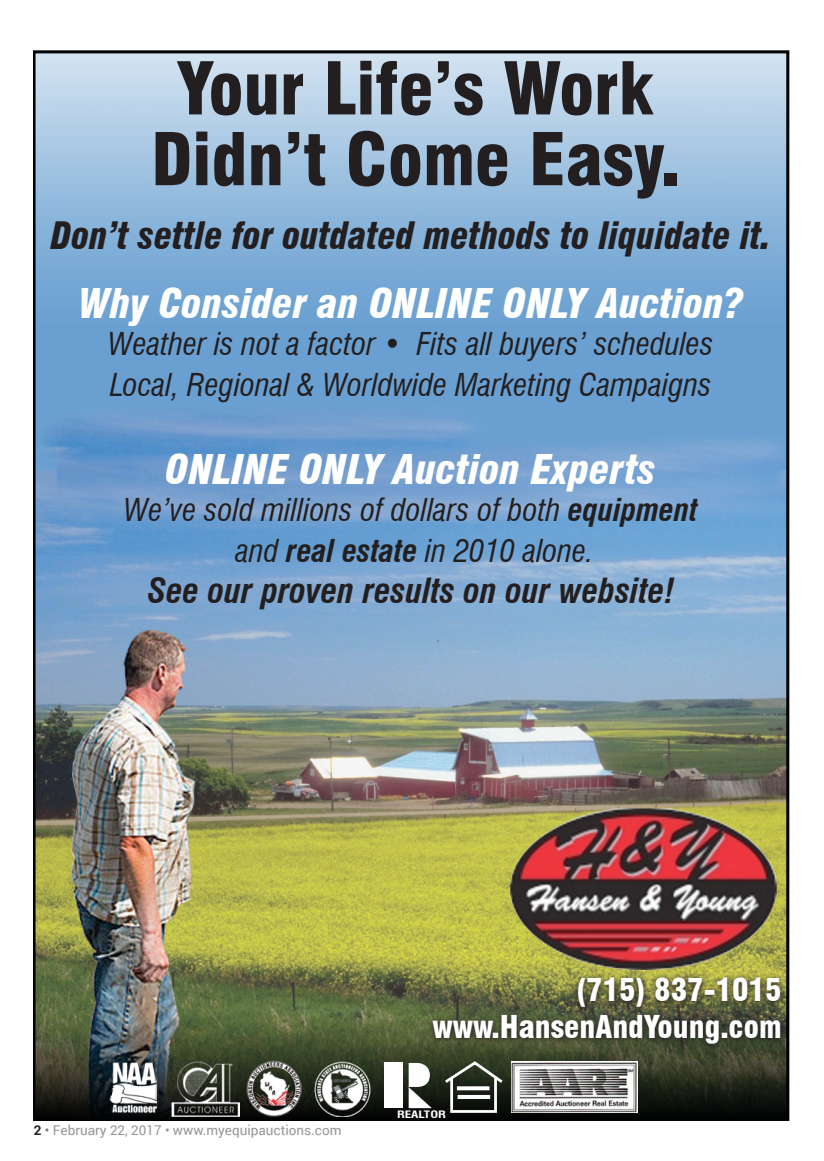
<style>
.page{position:relative;width:824px;height:1161px;background:#fff}
.page>*{position:absolute;margin:0;border:0;box-sizing:border-box;transform-origin:0 0}
.t1{font:900 condensed 70.8px/70.8px "Swiss 721 BT";color:#231f20;text-align:center}
.t2{font:italic 900 condensed 40.05px "Swiss 721 BT";color:#fff}
.t3{font:italic 900 condensed 36.9px "Swiss 721 BT";color:#231f20;scale:.96 1}
.t4{font:italic 700 condensed 33.9px "Swiss 721 BT";color:#231f20}
.t5{font:italic condensed 30.75px/40.7px "Swiss 721 BT";color:#231f20}
.t6{font:900 condensed 30.75px/36.9px "Swiss 721 BT";color:#fff;text-align:right}
.t7{font:13.5px "Roboto";color:#949698}
.t8{font:700 condensed 10.05px "Swiss 721 BT";color:#fff;scale:1.33 1}
.s1{font-weight:700}
.s2{font-weight:700;color:#231f20}
.s3{color:#747578}
</style>
<div class="page">
<img style="left:34px;top:50px;width:755px;height:1070px">
<svg style="left:34px;top:1016px;width:753px;height:103px;background:#363e2c"></svg>
<img style="left:504px;top:805px;width:282px;height:166px">
<img style="left:110px;top:1062px;width:47px;height:51px">
<img style="left:171px;top:1061px;width:68px;height:55px">
<img style="left:246px;top:1061px;width:56px;height:55px">
<img style="left:312px;top:1062px;width:59px;height:55px">
<div style="left:384px;top:1063px;width:19px;height:45px;background:#fff"></div>
<svg style="left:408px;top:1063px;width:24px;height:45px"></svg>
<svg style="left:442px;top:1060px;width:63px;height:54px;background:#40463b"></svg>
<svg style="left:457px;top:1086px;width:32px;height:4px"></svg>
<hr style="left:457px;top:1095px;width:33px;height:4px;background:#fff">
<img style="left:511px;top:1061px;width:126px;height:51px">
<svg style="left:428px;top:974px;width:358px;height:76px;background:#545836"></svg>
<h1 class="t1" style="left:151px;top:53px;width:530px">Your Life’s Work<br>Didn’t Come Easy.</h1>
<p class="t3" style="left:51px;top:213px;width:751px">Don’t settle for outdated methods to liquidate it.</p>
<h2 class="t2" style="left:78px;top:280px;width:666px">Why Consider an ONLINE ONLY Auction?</h2>
<p class="t5" style="left:108px;top:324px;width:606px">Weather is not a factor • Fits all buyers’ schedules<br>Local, Regional &amp; Worldwide Marketing Campaigns</p>
<h2 class="t2" style="left:166px;top:446px;width:492px">ONLINE ONLY Auction Experts</h2>
<p class="t5" style="left:124px;top:490px;width:575px;text-align:center">We’ve sold millions of dollars of both <span class="s1">equipment </span>and <span class="s1">real estate</span> in 2010 alone.</p>
<p class="t4" style="left:147px;top:570px;width:528px">See our proven results on our website!</p>
<p class="t6" style="left:432px;top:971px;width:350px">(715) 837-1015 www.HansenAndYoung.com</p>
<p class="t7" style="left:34px;top:1120px;width:309px"><span class="s2">2</span> <span class="s3">•</span> February 22, 2017 • www.myequipauctions.com</p>
<p class="t8" style="left:397px;top:1108px;width:38px">REALTOR</p>
</div>
